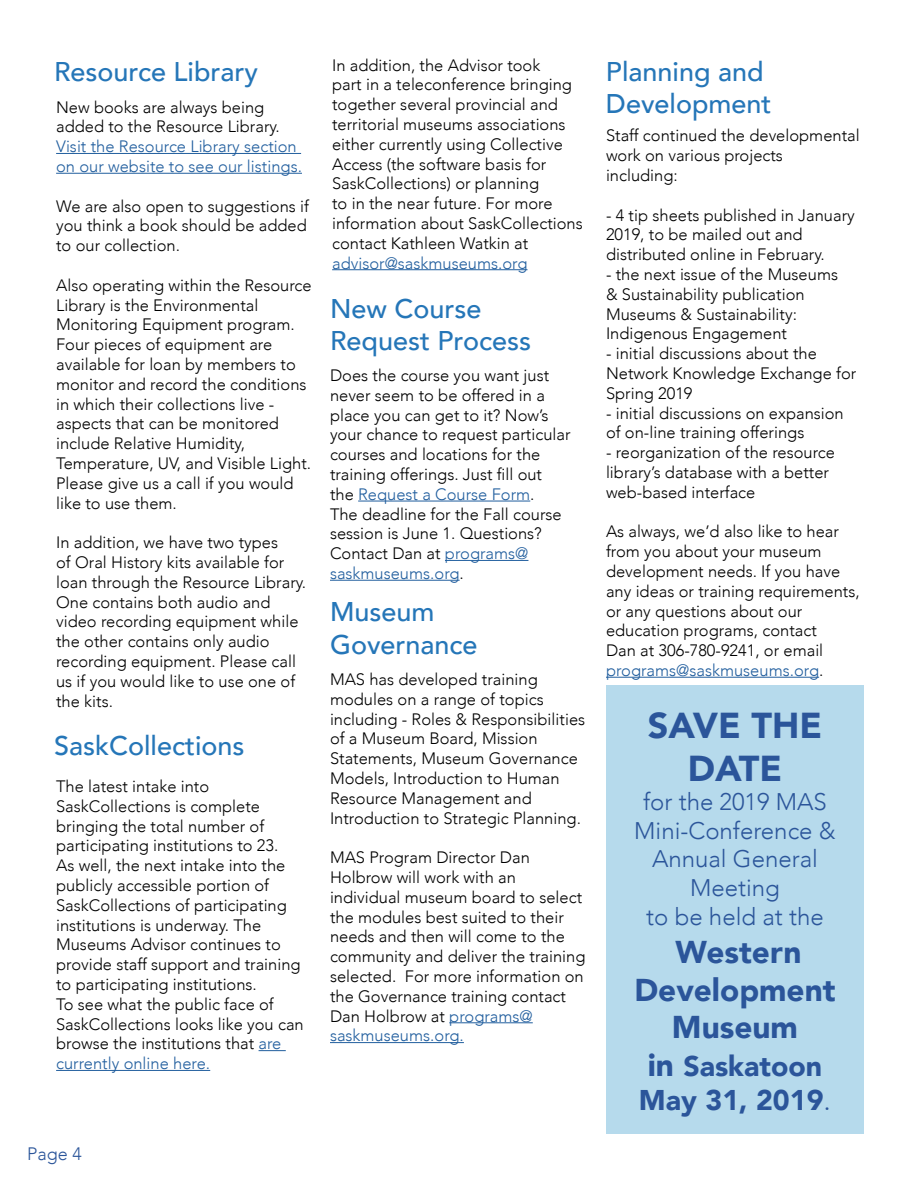
<style>
.page{position:relative;width:918px;height:1188px;background:#fff}
.page>*{position:absolute;margin:0;border:0;box-sizing:border-box;transform-origin:0 0}
.t1{font:900 36px/43.2px "Avenir";color:#2b559a;text-align:center}
.t2{font:900 31.5px/37.8px "Avenir";color:#2b559a;text-align:center}
.t3{font:900 28.5px/34.2px "Avenir";color:#2b559a;text-align:center}
.t4{font:500 27px/32.4px "Avenir";color:#2576b8}
.t5{font:300 24px/28.8px "Avenir";color:#2b559a;text-align:center}
.t6{font:300 18px "Avenir";color:#2b559a}
.t7{font:300 16.5px/19.8px "Avenir";color:#000}
.t8{font:300 16.5px/19.8px "Avenir";color:#215e9e}
.s1{color:#215e9e}
.s2{font-size:31.5px}
.s3{font-weight:300}
</style>
<div class="page">
<div style="left:606px;top:685px;width:258px;height:449px;background:#b6daec"></div>
<svg style="left:259px;top:1050px;width:27px;height:1px"></svg>
<hr style="left:56px;top:1070px;width:154px;height:1px;background:#215e9e">
<hr style="left:56px;top:153px;width:245px;height:1px;background:#215e9e">
<hr style="left:56px;top:173px;width:246px;height:1px;background:#215e9e">
<hr style="left:449px;top:1022px;width:84px;height:1px;background:#215e9e">
<hr style="left:330px;top:1042px;width:134px;height:1px;background:#215e9e">
<hr style="left:606px;top:677px;width:213px;height:1px;background:#215e9e">
<hr style="left:332px;top:269px;width:196px;height:1px;background:#215e9e">
<hr style="left:358px;top:501px;width:172px;height:1px;background:#215e9e">
<hr style="left:445px;top:560px;width:83px;height:1px;background:#215e9e">
<hr style="left:330px;top:580px;width:130px;height:1px;background:#215e9e">
<h3 class="t4" style="left:54px;top:54px;width:206px">Resource Library</h3>
<p class="t7" style="left:56px;top:97px;width:225px">New books are always being added to the Resource Library.</p>
<p class="t8" style="left:56px;top:137px;width:247px">Visit the Resource Library section on our website to see our listings.</p>
<p class="t7" style="left:56px;top:196px;width:254px">We are also open to suggestions if you think a book should be added to our collection.</p>
<p class="t7" style="left:56px;top:275px;width:257px">Also operating within the Resource<br>Library is the Environmental<br>Monitoring Equipment program.<br>Four pieces of equipment are available for loan by members to monitor and record the conditions in which their collections live - aspects that can be monitored include Relative Humidity,<br>Temperature, UV, and Visible Light.<br>Please give us a call if you would like to use them.</p>
<p class="t7" style="left:56px;top:533px;width:252px">In addition, we have two types<br>of Oral History kits available for loan through the Resource Library.<br>One contains both audio and video recording equipment while the other contains only audio recording equipment. Please call us if you would like to use one of the kits.</p>
<h3 class="t4" style="left:54px;top:728px;width:192px">SaskCollections</h3>
<p class="t7" style="left:56px;top:776px;width:249px">The latest intake into<br>SaskCollections is complete bringing the total number of participating institutions to 23.<br>As well, the next intake into the publicly accessible portion of<br>SaskCollections of participating institutions is underway. The<br>Museums Advisor continues to provide staff support and training to participating institutions.<br>To see what the public face of<br>SaskCollections looks like you can browse the institutions that <span class="s1">are currently online here.</span></p>
<p class="t7" style="left:332px;top:55px;width:252px">In addition, the Advisor took<br>part in a teleconference bringing together several provincial and territorial museums associations either currently using Collective<br>Access (the software basis for<br>SaskCollections) or planning<br>to in the near future. For more information about SaskCollections contact Kathleen Watkin at</p>
<p class="t8" style="left:332px;top:253px;width:197px">advisor@saskmuseums.org</p>
<h3 class="t4" style="left:330px;top:290px;width:203px">New Course<br>Request Process</h3>
<p class="t7" style="left:330px;top:365px;width:242px">Does the course you want just never seem to be offered in a place you can get to it? Now’s your chance to request particular courses and locations for the training offerings. Just fill out<br>the <span class="s1">Request a Course Form</span>.<br>The deadline for the Fall course session is June 1. Questions?<br>Contact Dan at <span class="s1">programs@ saskmuseums.org</span>.</p>
<h3 class="t4" style="left:330px;top:594px;width:149px">Museum<br>Governance</h3>
<p class="t7" style="left:330px;top:669px;width:257px">MAS has developed training modules on a range of topics including - Roles &amp; Responsibilities of a Museum Board, Mission<br>Statements, Museum Governance<br>Models, Introduction to Human<br>Resource Management and<br>Introduction to Strategic Planning.</p>
<p class="t7" style="left:330px;top:848px;width:257px">MAS Program Director Dan<br>Holbrow will work with an individual museum board to select the modules best suited to their needs and then will come to the community and deliver the training selected. For more information on the Governance training contact<br>Dan Holbrow at <span class="s1">programs@ saskmuseums.org.</span></p>
<p class="t6" style="left:27px;top:1143px;width:56px">Page 4</p>
<h3 class="t4" style="left:606px;top:54px;width:167px">Planning and<br>Development</h3>
<p class="t7" style="left:606px;top:126px;width:255px">Staff continued the developmental work on various projects<br>including:</p>
<p class="t7" style="left:606px;top:205px;width:250px">- 4 tip sheets published in January<br>2019, to be mailed out and distributed online in February.</p>
<p class="t7" style="left:606px;top:264px;width:234px">- the next issue of the Museums &amp; Sustainability publication<br>Museums &amp; Sustainability:<br>Indigenous Engagement</p>
<p class="t7" style="left:606px;top:344px;width:252px">- initial discussions about the<br>Network Knowledge Exchange for<br>Spring 2019</p>
<p class="t7" style="left:606px;top:403px;width:239px">- initial discussions on expansion of on-line training offerings</p>
<p class="t7" style="left:606px;top:443px;width:231px">- reorganization of the resource library’s database with a better web-based interface</p>
<p class="t7" style="left:606px;top:522px;width:255px">As always, we’d also like to hear from you about your museum development needs. If you have any ideas or training requirements, or any questions about our education programs, contact<br>Dan at 306-780-9241, or email <span class="s1">programs@saskmuseums.org</span>.</p>
<h1 class="t1" style="left:648px;top:703px;width:176px">SAVE THE<br>DATE</h1>
<h3 class="t5" style="left:634px;top:787px;width:203px">for the 2019 MAS<br>Mini-Conference &amp;<br>Annual General<br>Meeting<br>to be held at the</h3>
<h2 class="t2" style="left:634px;top:932px;width:203px">Western<br>Development<br>Museum</h2>
<h3 class="t3" style="left:639px;top:1048px;width:194px"><span class="s2">in</span> Saskatoon<br>May 31, 2019<span class="s3">.</span></h3>
</div>
